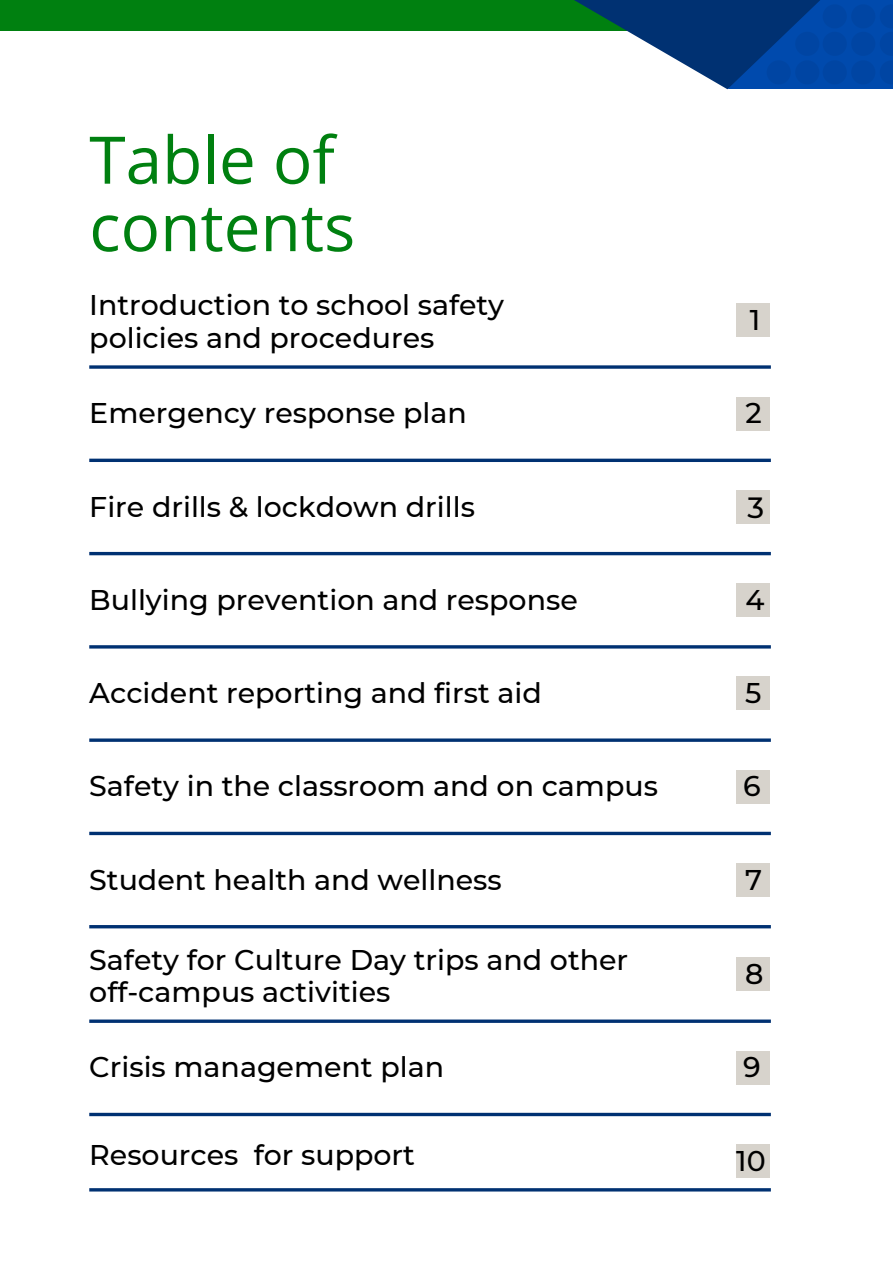
<style>
.page{position:relative;width:893px;height:1264px;background:#fff}
.page>*{position:absolute;margin:0;border:0;box-sizing:border-box;transform-origin:0 0}
.t1{font:65.55px/67.5px "Open Sans";color:#008010}
.t2{font:500 29.25px "Montserrat";color:#000}
.t3{font:500 28.5px/32.5px "Montserrat";color:#000}
</style>
<div class="page">
<svg style="left:89px;top:365px;width:681px;height:4px;background:#275087"></svg>
<svg style="left:89px;top:458px;width:681px;height:4px;background:#295288"></svg>
<div style="left:736px;top:303px;width:33px;height:34px;background:#d7d3cc"></div>
<div style="left:736px;top:397px;width:33px;height:33px;background:#d7d3cc"></div>
<hr style="left:89px;top:552px;width:681px;height:3px;background:#003172">
<div style="left:736px;top:490px;width:33px;height:33px;background:#d7d3cc"></div>
<hr style="left:89px;top:645px;width:681px;height:3px;background:#003172">
<div style="left:736px;top:583px;width:33px;height:34px;background:#d7d3cc"></div>
<hr style="left:89px;top:738px;width:681px;height:3px;background:#003172">
<div style="left:736px;top:676px;width:33px;height:34px;background:#d7d3cc"></div>
<svg style="left:89px;top:831px;width:681px;height:4px;background:#30588c"></svg>
<div style="left:736px;top:770px;width:33px;height:33px;background:#d7d3cc"></div>
<hr style="left:89px;top:925px;width:681px;height:3px;background:#003172">
<div style="left:736px;top:863px;width:33px;height:33px;background:#d7d3cc"></div>
<div style="left:0;top:0;width:699px;height:31px;background:#008010"></div>
<svg style="left:574px;top:0;width:153px;height:89px"></svg>
<svg style="left:727px;top:0;width:165px;height:89px;background:#003986"></svg>
<svg style="left:766px;top:4px;width:126px;height:80px;background:#0044a0"></svg>
<hr style="left:89px;top:1019px;width:681px;height:3px;background:#003172">
<div style="left:736px;top:957px;width:33px;height:34px;background:#d7d3cc"></div>
<svg style="left:89px;top:1112px;width:681px;height:4px;background:#335a8e"></svg>
<div style="left:736px;top:1050px;width:33px;height:34px;background:#d7d3cc"></div>
<hr style="left:89px;top:1188px;width:681px;height:3px;background:#003172">
<div style="left:736px;top:1144px;width:33px;height:33px;background:#d7d3cc"></div>
<h1 class="t1" style="left:89px;top:124px;width:267px">Table of contents</h1>
<p class="t3" style="left:89px;top:289px;width:416px">Introduction to school safety policies and procedures</p>
<p class="t3" style="left:89px;top:397px;width:379px">Emergency response plan</p>
<p class="t3" style="left:749px;top:303px;width:12px">1</p>
<p class="t3" style="left:745px;top:397px;width:18px">2</p>
<p class="t3" style="left:89px;top:490px;width:387px">Fire drills &amp; lockdown drills</p>
<p class="t2" style="left:747px;top:489px;width:18px">3</p>
<p class="t3" style="left:89px;top:583px;width:490px">Bullying prevention and response</p>
<p class="t3" style="left:745px;top:583px;width:21px">4</p>
<p class="t3" style="left:89px;top:676px;width:454px">Accident reporting and first aid</p>
<p class="t3" style="left:745px;top:676px;width:18px">5</p>
<p class="t3" style="left:89px;top:770px;width:570px">Safety in the classroom and on campus</p>
<p class="t3" style="left:743px;top:770px;width:19px">6</p>
<p class="t3" style="left:89px;top:863px;width:414px">Student health and wellness</p>
<p class="t3" style="left:745px;top:863px;width:19px">7</p>
<p class="t3" style="left:89px;top:943px;width:540px">Safety for Culture Day trips and other off-campus activities</p>
<p class="t3" style="left:745px;top:957px;width:20px">8</p>
<p class="t3" style="left:89px;top:1050px;width:356px">Crisis management plan</p>
<p class="t3" style="left:743px;top:1050px;width:19px">9</p>
<p class="t3" style="left:89px;top:1138px;width:327px">Resources for support</p>
<p class="t3" style="left:736px;top:1144px;width:31px">10</p>
</div>
